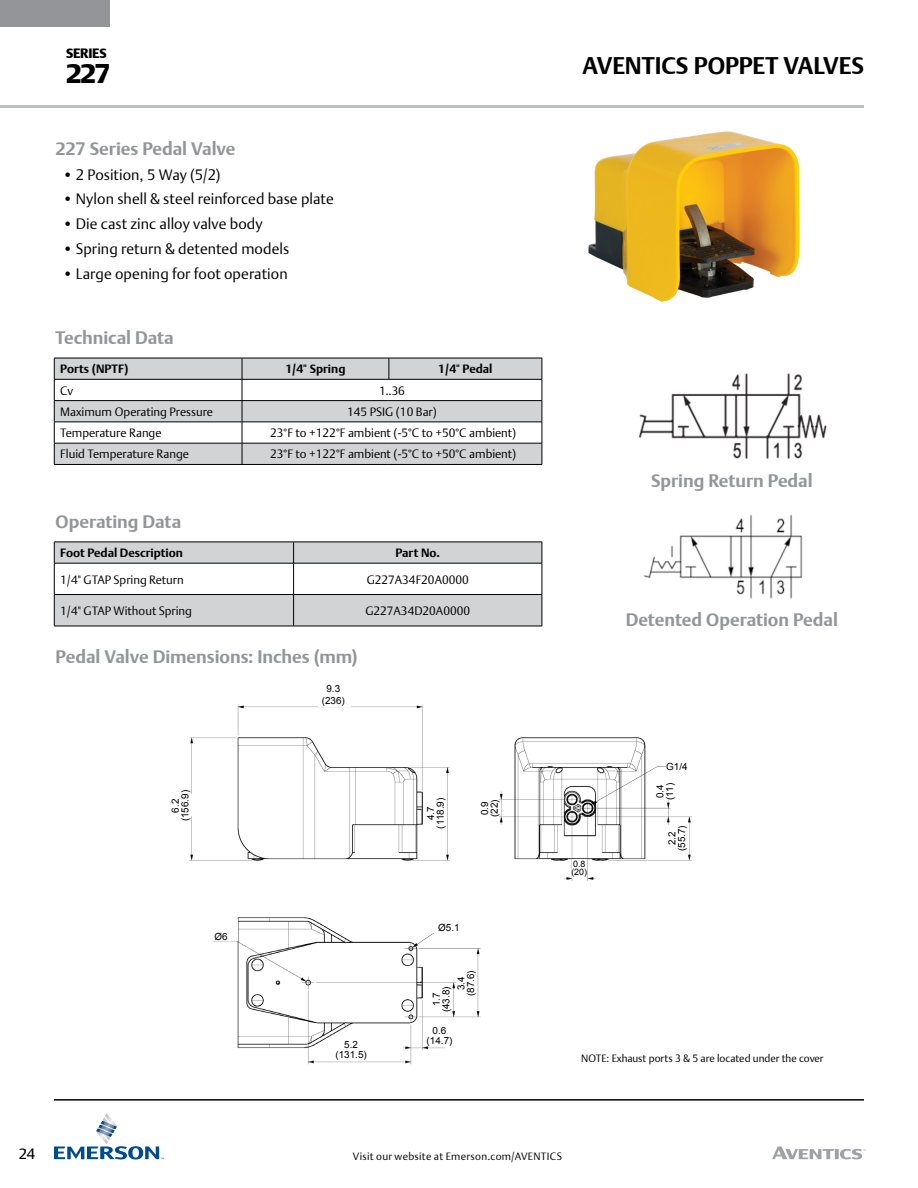
<style>
.page{position:relative;width:918px;height:1188px;background:#fff}
.page>*{position:absolute;margin:0;border:0;box-sizing:border-box;transform-origin:0 0}
.t1{font:900 27px "DTL Argo T";color:#000}
.t2{font:700 24px "DTL Argo T";color:#000}
.t3{font:700 18px "DTL Argo T";letter-spacing:-.005em;color:#939598}
.t4{font:300 15px "DTL Argo T";letter-spacing:.005em;color:#000}
.t5{font:15px "DTL Argo T";color:#000}
.t6{font:900 13.5px "DTL Argo T";letter-spacing:-.01em;color:#000}
.t7{font:300 12px "DTL Argo T";color:#000}
.t8{font:700 12px "DTL Argo T";color:#000}
.t9{font:300 10.5px "DTL Argo T";color:#000}
.t10{font:300 10.5px "DTL Argo T";letter-spacing:.03em;color:#000}
.t11{font:9.9px/9.8px "Arial";color:#000;text-align:center}
.t12{font:8.85px/8.7px "Arial";color:#000}
</style>
<div class="page">
<hr style="left:54px;top:1099px;width:810px;height:2px;background:#000">
<svg style="left:54px;top:1113px;width:110px;height:46px"></svg>
<div style="left:0;top:0;width:109px;height:27px;background:#939598"></div>
<hr style="left:0;top:105px;width:864px;height:3px;background:#bcbec0">
<svg style="left:772px;top:1147px;width:94px;height:12px"></svg>
<img style="left:588px;top:131px;width:212px;height:171px">
<img style="left:189px;top:704px;width:503px;height:361px">
<div style="left:318px;top:682px;width:33px;height:25px;background:#fff"></div>
<div style="left:425px;top:797px;width:22px;height:32px;background:#fff"></div>
<div style="left:479px;top:800px;width:22px;height:16px;background:#fff"></div>
<div style="left:667px;top:826px;width:21px;height:26px;background:#fff"></div>
<div style="left:655px;top:783px;width:21px;height:17px;background:#fff"></div>
<div style="left:666px;top:758px;width:22px;height:17px;background:#fff"></div>
<div style="left:572px;top:859px;width:14px;height:19px;background:#fff"></div>
<div style="left:433px;top:911px;width:32px;height:21px;background:#fff"></div>
<div style="left:205px;top:919px;width:32px;height:22px;background:#fff"></div>
<div style="left:456px;top:967px;width:21px;height:33px;background:#fff"></div>
<div style="left:432px;top:988px;width:21px;height:22px;background:#fff"></div>
<div style="left:171px;top:794px;width:21px;height:22px;background:#fff"></div>
<div style="left:429px;top:1026px;width:22px;height:21px;background:#fff"></div>
<div style="left:341px;top:1040px;width:21px;height:21px;background:#fff"></div>
<svg style="left:54px;top:542px;width:489px;height:84px"></svg>
<hr style="left:54px;top:563px;width:240px;height:1px;background:#000">
<hr style="left:54px;top:563px;width:1px;height:31px;background:#000">
<hr style="left:294px;top:563px;width:248px;height:1px;background:#000">
<hr style="left:293px;top:563px;width:1px;height:31px;background:#000">
<hr style="left:542px;top:563px;width:1px;height:31px;background:#000">
<hr style="left:54px;top:594px;width:240px;height:1px;background:#000">
<hr style="left:54px;top:595px;width:1px;height:31px;background:#000">
<hr style="left:54px;top:626px;width:240px;height:1px;background:#000">
<hr style="left:294px;top:594px;width:248px;height:1px;background:#000">
<hr style="left:293px;top:595px;width:1px;height:31px;background:#000">
<hr style="left:542px;top:595px;width:1px;height:31px;background:#000">
<hr style="left:294px;top:626px;width:248px;height:1px;background:#000">
<svg style="left:55px;top:359px;width:487px;height:105px;fill:#d1d3d4"></svg>
<hr style="left:54px;top:358px;width:188px;height:1px;background:#000">
<hr style="left:242px;top:358px;width:147px;height:1px;background:#000">
<hr style="left:389px;top:358px;width:153px;height:1px;background:#000">
<svg style="left:389px;top:358px;width:1px;height:21px"></svg>
<hr style="left:54px;top:379px;width:188px;height:1px;background:#000">
<hr style="left:242px;top:379px;width:147px;height:1px;background:#000">
<hr style="left:389px;top:379px;width:153px;height:1px;background:#000">
<hr style="left:54px;top:400px;width:188px;height:1px;background:#000">
<hr style="left:242px;top:400px;width:147px;height:1px;background:#000">
<hr style="left:389px;top:400px;width:153px;height:1px;background:#000">
<hr style="left:54px;top:422px;width:188px;height:1px;background:#000">
<hr style="left:242px;top:422px;width:147px;height:1px;background:#000">
<hr style="left:389px;top:422px;width:153px;height:1px;background:#000">
<hr style="left:54px;top:443px;width:188px;height:1px;background:#000">
<svg style="left:54px;top:358px;width:1px;height:106px"></svg>
<hr style="left:54px;top:464px;width:188px;height:1px;background:#000">
<hr style="left:242px;top:443px;width:147px;height:1px;background:#000">
<svg style="left:242px;top:358px;width:1px;height:106px"></svg>
<hr style="left:389px;top:443px;width:153px;height:1px;background:#000">
<hr style="left:242px;top:464px;width:147px;height:1px;background:#000">
<hr style="left:389px;top:464px;width:153px;height:1px;background:#000">
<svg style="left:542px;top:358px;width:1px;height:106px"></svg>
<img style="left:638px;top:373px;width:189px;height:86px">
<img style="left:644px;top:515px;width:159px;height:84px">
<p class="t6" style="left:66px;top:45px;width:42px">SERIES</p>
<h1 class="t1" style="left:66px;top:58px;width:46px">227</h1>
<h2 class="t2" style="left:583px;top:52px;width:283px">AVENTICS POPPET VALVES</h2>
<h3 class="t3" style="left:56px;top:138px;width:181px">227 Series Pedal Valve</h3>
<p class="t4" style="left:62px;top:165px;width:160px">• 2 Position, 5 Way (5/2)</p>
<p class="t4" style="left:62px;top:190px;width:273px">• Nylon shell &amp; steel reinforced base plate</p>
<p class="t4" style="left:62px;top:215px;width:202px">• Die cast zinc alloy valve body</p>
<p class="t4" style="left:62px;top:240px;width:228px">• Spring return &amp; detented models</p>
<p class="t4" style="left:62px;top:264px;width:227px">• Large opening for foot operation</p>
<h3 class="t3" style="left:56px;top:327px;width:120px">Technical Data</h3>
<p class="t8" style="left:60px;top:362px;width:70px">Ports (NPTF)</p>
<p class="t8" style="left:285px;top:362px;width:62px">1/4" Spring</p>
<p class="t8" style="left:438px;top:362px;width:56px">1/4" Pedal</p>
<p class="t7" style="left:60px;top:383px;width:14px">Cv</p>
<p class="t7" style="left:379px;top:383px;width:27px">1..36</p>
<p class="t7" style="left:60px;top:404px;width:154px">Maximum Operating Pressure</p>
<p class="t7" style="left:347px;top:404px;width:91px">145 PSIG (10 Bar)</p>
<p class="t7" style="left:60px;top:426px;width:103px">Temperature Range</p>
<p class="t7" style="left:270px;top:426px;width:247px">23°F to +122°F ambient (-5°C to +50°C ambient)</p>
<p class="t7" style="left:60px;top:447px;width:130px">Fluid Temperature Range</p>
<p class="t7" style="left:270px;top:447px;width:247px">23°F to +122°F ambient (-5°C to +50°C ambient)</p>
<h3 class="t3" style="left:56px;top:511px;width:127px">Operating Data</h3>
<p class="t8" style="left:60px;top:546px;width:124px">Foot Pedal Description</p>
<p class="t8" style="left:395px;top:546px;width:46px">Part No.</p>
<p class="t7" style="left:60px;top:572px;width:125px">1/4" GTAP Spring Return</p>
<p class="t7" style="left:367px;top:572px;width:104px">G227A34F20A0000</p>
<p class="t7" style="left:60px;top:603px;width:133px">1/4" GTAP Without Spring</p>
<p class="t7" style="left:365px;top:603px;width:106px">G227A34D20A0000</p>
<h3 class="t3" style="left:56px;top:646px;width:304px">Pedal Valve Dimensions: Inches (mm)</h3>
<p class="t11" style="left:171px;top:821px;width:33px;rotate:-90deg">6.2 (156.9)</p>
<p class="t11" style="left:215px;top:931px;width:15px">Ø6</p>
<p class="t11" style="left:322px;top:683px;width:25px;line-height:11.9px">9.3 (236)</p>
<p class="t11" style="left:335px;top:1040px;width:33px">5.2 (131.5)</p>
<p class="t11" style="left:426px;top:829px;width:32px;rotate:-90deg">4.7 (118.9)</p>
<p class="t11" style="left:480px;top:817px;width:19px;text-align:left;rotate:-90deg">0.9 (22)</p>
<p class="t11" style="left:438px;top:923px;width:23px">Ø5.1</p>
<p class="t11" style="left:456px;top:996px;width:27px;rotate:-90deg">3.4 (87.6)</p>
<p class="t11" style="left:432px;top:1012px;width:27px;rotate:-90deg">1.7 (43.8)</p>
<p class="t11" style="left:427px;top:1026px;width:27px">0.6 (14.7)</p>
<h3 class="t3" style="left:651px;top:470px;width:163px">Spring Return Pedal</h3>
<h3 class="t3" style="left:626px;top:609px;width:214px">Detented Operation Pedal</h3>
<p class="t11" style="left:666px;top:762px;width:23px">G1/4</p>
<p class="t11" style="left:655px;top:800px;width:18px;text-align:left;rotate:-90deg">0.4 (11)</p>
<p class="t12" style="left:571px;top:859px;width:17px">0.8 (20)</p>
<p class="t11" style="left:667px;top:851px;width:27px;rotate:-90deg">2.2 (55.7)</p>
<p class="t9" style="left:581px;top:1052px;width:244px">NOTE: Exhaust ports 3 &amp; 5 are located under the cover</p>
<p class="t5" style="left:19px;top:1145px;width:18px">24</p>
<p class="t10" style="left:353px;top:1150px;width:211px">Visit our website at Emerson.com/AVENTICS</p>
</div>
